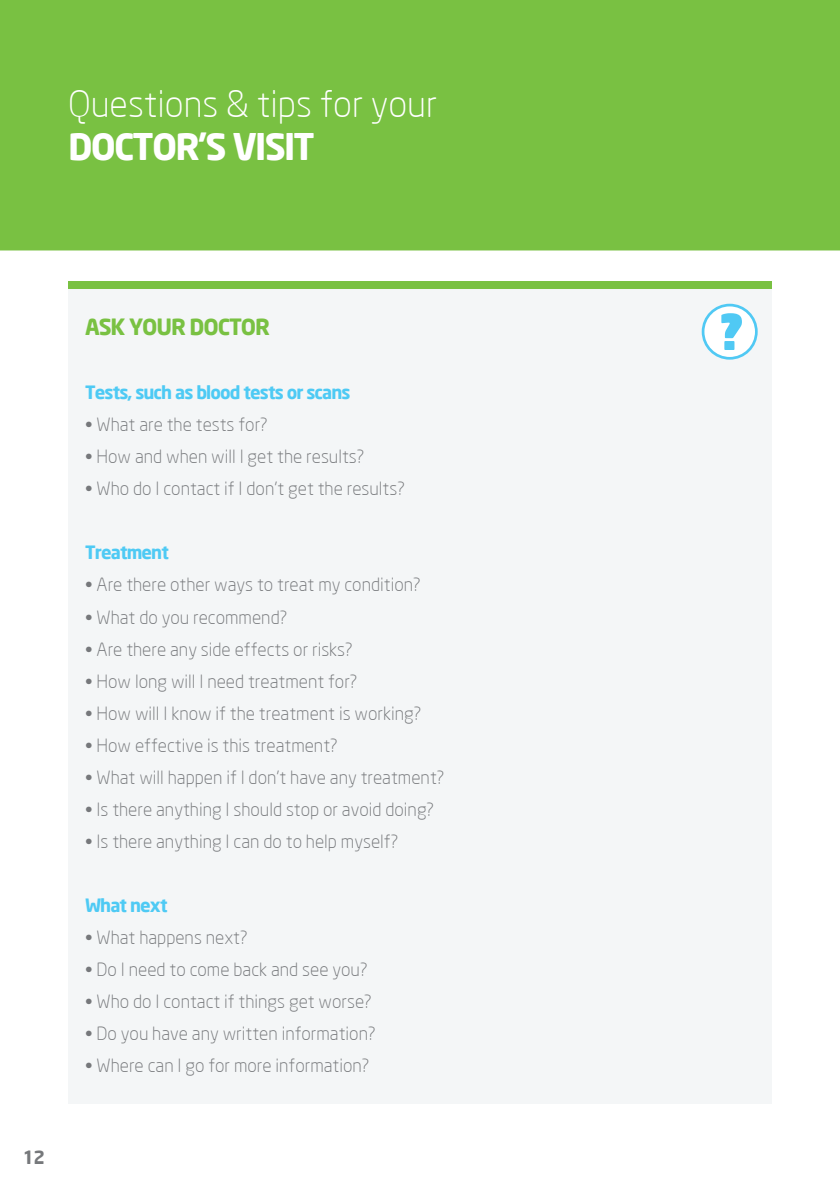
<style>
.page{position:relative;width:840px;height:1191px;background:#fff}
.page>*{position:absolute;margin:0;border:0;box-sizing:border-box;transform-origin:0 0}
.t1{font:300 36px "Neo Sans";color:#fff}
.t2{font:700 36px "Neo Sans";letter-spacing:-.05em;color:#fff}
.t3{font:700 22px "Neo Sans";letter-spacing:-.05em;color:#79c142}
.t4{font:300 18px "Neo Sans";color:#76787b}
.t5{font:700 18px "Neo Sans";letter-spacing:-.05em;color:#4ecaf4}
.t6{font:700 18px "Neo Sans";color:#76787b}
</style>
<div class="page">
<div style="left:0;top:0;width:839px;height:250px;background:#79c142"></div>
<div style="left:68px;top:281px;width:703px;height:8px;background:#79c142"></div>
<div style="left:68px;top:289px;width:703px;height:814px;background:#f4f6f7"></div>
<svg style="left:701px;top:304px;width:56px;height:56px"></svg>
<h1 class="t1" style="left:68px;top:82px;width:370px">Questions &amp; tips for your</h1>
<h1 class="t2" style="left:68px;top:124px;width:248px">DOCTOR’S VISIT</h1>
<p class="t6" style="left:23px;top:1145px;width:24px">12</p>
<p class="t3" style="left:85px;top:313px;width:186px">ASK YOUR DOCTOR</p>
<p class="t5" style="left:85px;top:381px;width:267px">Tests, such as blood tests or scans</p>
<p class="t4" style="left:85px;top:414px;width:184px">• What are the tests for?</p>
<p class="t4" style="left:85px;top:446px;width:280px">• How and when will I get the results?</p>
<p class="t4" style="left:85px;top:478px;width:321px">• Who do I contact if I don’t get the results?</p>
<p class="t5" style="left:85px;top:541px;width:85px">Treatment</p>
<p class="t4" style="left:85px;top:574px;width:337px">• Are there other ways to treat my condition?</p>
<p class="t4" style="left:85px;top:606px;width:204px">• What do you recommend?</p>
<p class="t4" style="left:85px;top:638px;width:269px">• Are there any side effects or risks?</p>
<p class="t4" style="left:85px;top:670px;width:274px">• How long will I need treatment for?</p>
<p class="t4" style="left:85px;top:702px;width:337px">• How will I know if the treatment is working?</p>
<p class="t4" style="left:85px;top:734px;width:254px">• How effective is this treatment?</p>
<p class="t4" style="left:85px;top:766px;width:360px">• What will happen if I don’t have any treatment?</p>
<p class="t4" style="left:85px;top:798px;width:350px">• Is there anything I should stop or avoid doing?</p>
<p class="t4" style="left:85px;top:830px;width:314px">• Is there anything I can do to help myself?</p>
<p class="t5" style="left:85px;top:893px;width:84px">What next</p>
<p class="t4" style="left:85px;top:926px;width:164px">• What happens next?</p>
<p class="t4" style="left:85px;top:958px;width:284px">• Do I need to come back and see you?</p>
<p class="t4" style="left:85px;top:990px;width:288px">• Who do I contact if things get worse?</p>
<p class="t4" style="left:85px;top:1022px;width:292px">• Do you have any written information?</p>
<p class="t4" style="left:85px;top:1054px;width:286px">• Where can I go for more information?</p>
</div>
